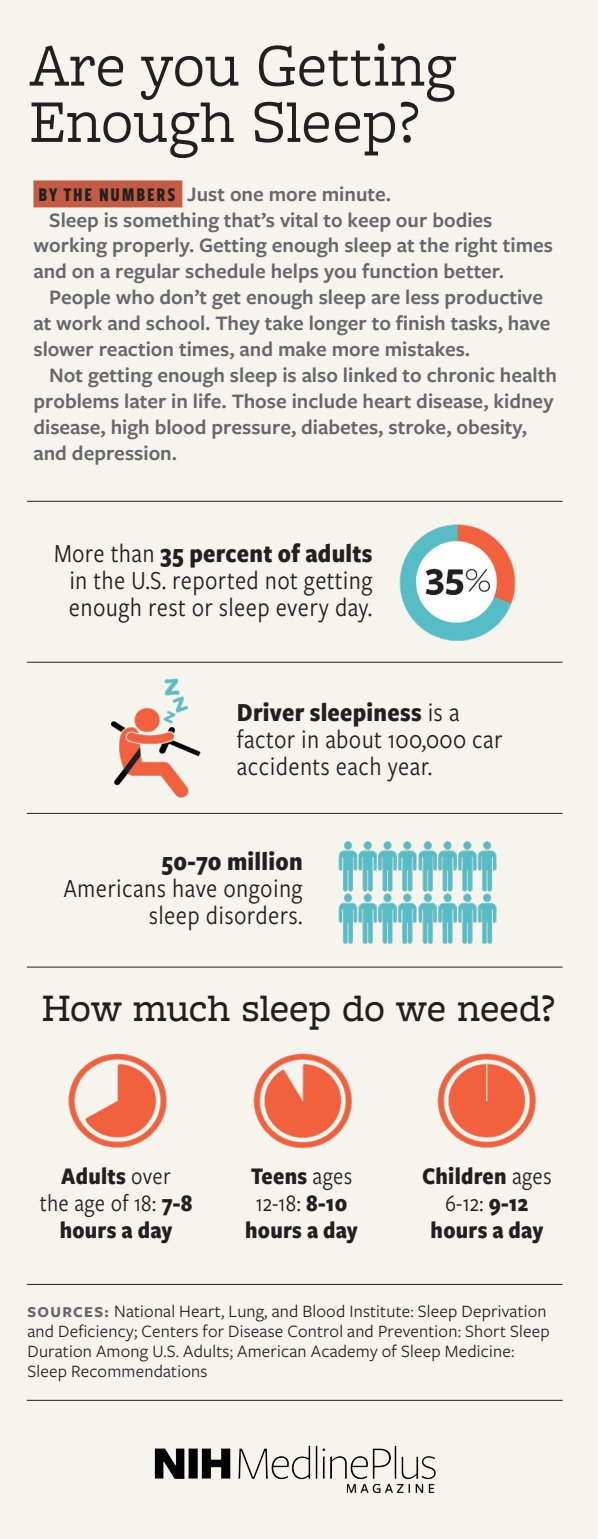
<style>
.page{position:relative;width:598px;height:1539px;background:#fff}
.page>*{position:absolute;margin:0;border:0;box-sizing:border-box;transform-origin:0 0}
.t1{font:63px/56.2px "Freight Macro Pro";color:#231f20}
.t2{font:500 40.5px "Freight Macro Pro";letter-spacing:-.01em;color:#231f20}
.t3{font:27px/27px "Freight Sans Cnd Pro";letter-spacing:.01em;color:#231f20;text-align:center}
.t4{font:700 24.75px/27px "Freight Sans Cnd Pro";letter-spacing:.01em;color:#231f20;text-align:center}
.t5{font:600 21.38px/25.9px "Freight Sans Pro";color:#66676b}
.t6{font:18px/20.2px "Freight Sans Pro";letter-spacing:.01em;color:#231f20}
.s1{font-family:"Freight Sans Cmp Pro";font-weight:700;font-size:20.25px;color:#231f20}
.s2{font-weight:700}
.s3{font-weight:400}
.s4{font-weight:700;font-size:15.75px;color:#66676b}
</style>
<div class="page">
<div style="left:0;top:0;width:597px;height:1538px;background:#f5f4ed"></div>
<img style="left:68px;top:1053px;width:99px;height:95px">
<img style="left:253px;top:1053px;width:99px;height:95px">
<img style="left:437px;top:1053px;width:99px;height:95px">
<img style="left:338px;top:841px;width:159px;height:103px">
<img style="left:111px;top:678px;width:90px;height:120px">
<img style="left:399px;top:524px;width:117px;height:117px">
<div style="left:33px;top:180px;width:149px;height:27px;background:#c35c42"></div>
<hr style="left:27px;top:662px;width:535px;height:1px;background:#231f20">
<hr style="left:27px;top:813px;width:535px;height:1px;background:#231f20">
<hr style="left:27px;top:501px;width:535px;height:1px;background:#231f20">
<hr style="left:27px;top:1283px;width:535px;height:1px;background:#231f20">
<hr style="left:27px;top:966px;width:535px;height:1px;background:#231f20">
<img style="left:154px;top:1445px;width:282px;height:49px">
<hr style="left:27px;top:1399px;width:535px;height:1px;background:#231f20">
<h1 class="t1" style="left:29px;top:35px;width:428px">Are you Getting<br>Enough Sleep?</h1>
<p class="t5" style="left:38px;top:180px;width:354px"><span class="s1">BY THE NUMBERS</span> Just one more minute.</p>
<p class="t5" style="left:33px;top:206px;width:521px;text-indent:16px">Sleep is something that’s vital to keep our bodies working properly. Getting enough sleep at the right times and on a regular schedule helps you function better.</p>
<p class="t5" style="left:33px;top:283px;width:518px;text-indent:16px">People who don’t get enough sleep are less productive at work and school. They take longer to finish tasks, have slower reaction times, and make more mistakes.</p>
<p class="t5" style="left:33px;top:361px;width:524px;text-indent:16px">Not getting enough sleep is also linked to chronic health problems later in life. Those include heart disease, kidney disease, high blood pressure, diabetes, stroke, obesity, and depression.</p>
<p class="t3" style="left:54px;top:538px;width:320px">More than <span class="s2">35 percent of adults </span>in the U.S. reported not getting enough rest or sleep every day.</p>
<p class="t3" style="left:236px;top:697px;width:267px;text-align:left"><span class="s2">Driver sleepiness</span> is a factor in about 100,000 car accidents each year.</p>
<p class="t3" style="left:63px;top:846px;width:241px;text-align:right"><span class="s2">50-70 million<br></span>Americans have ongoing sleep disorders.</p>
<h2 class="t2" style="left:42px;top:979px;width:514px">How much sleep do we need?</h2>
<p class="t4" style="left:40px;top:1161px;width:154px">Adults <span class="s3">over<br>the age of 18:</span> 7-8 hours a day</p>
<p class="t4" style="left:422px;top:1161px;width:131px">Children <span class="s3">ages<br>6-12:</span> 9-12 hours a day</p>
<p class="t4" style="left:245px;top:1161px;width:114px">Teens <span class="s3">ages<br>12-18:</span> 8-10 hours a day</p>
<p class="t6" style="left:27px;top:1299px;width:523px"><span class="s4">SOURCES:</span> National Heart, Lung, and Blood Institute: Sleep Deprivation and Deficiency; Centers for Disease Control and Prevention: Short Sleep Duration Among U.S. Adults; American Academy of Sleep Medicine:<br>Sleep Recommendations</p>
</div>
